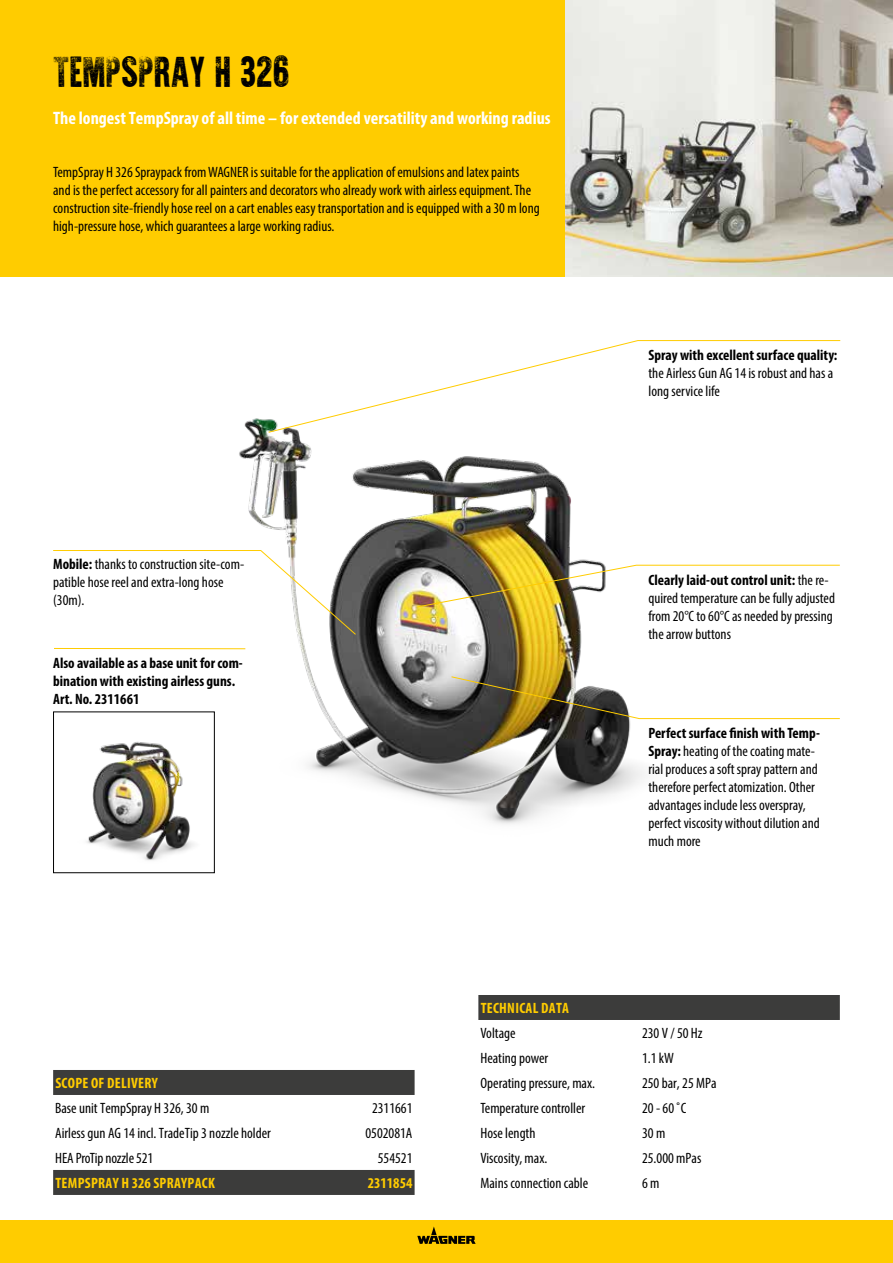
<style>
.page{position:relative;width:893px;height:1263px;background:#fff}
.page>*{position:absolute;margin:0;border:0;box-sizing:border-box;transform-origin:0 0}
.t1{font:37.5px "Waris Over";color:#000}
.t2{font:700 condensed 18px "Myriad Pro";color:#fff}
.t3{font:condensed 15px/18px "Myriad Pro";color:#000}
.t4{font:700 condensed 15px/18px "Myriad Pro";color:#000}
.t5{font:700 condensed 15px "Myriad Pro";letter-spacing:.02em;color:#fc0}
.t6{font:700 condensed 15px "Myriad Pro";color:#fc0}
.s1{font-weight:700}
</style>
<div class="page">
<div style="left:0;top:1220px;width:893px;height:43px;background:#fc0"></div>
<svg style="left:417px;top:1226px;width:59px;height:18px"></svg>
<img style="left:205px;top:418px;width:504px;height:406px">
<div style="left:0;top:0;width:893px;height:276px;background:#fc0"></div>
<svg style="left:416px;top:564px;width:424px;height:44px"></svg>
<hr style="left:54px;top:648px;width:191px;height:1px;background:#fc0">
<svg style="left:268px;top:340px;width:573px;height:93px"></svg>
<svg style="left:53px;top:550px;width:304px;height:85px"></svg>
<svg style="left:451px;top:676px;width:389px;height:43px"></svg>
<img style="left:566px;top:0;width:327px;height:276px">
<img style="left:86px;top:713px;width:127px;height:148px">
<div style="left:53px;top:711px;width:162px;height:162px;border:1px solid #000"></div>
<div style="left:478px;top:995px;width:362px;height:25px;background:#3c3c3b"></div>
<svg style="left:53px;top:1070px;width:362px;height:125px"></svg>
<h1 class="t1" style="left:53px;top:55px;width:238px">TEMPSPRAY H 326</h1>
<p class="t2" style="left:53px;top:107px;width:499px">The longest TempSpray of all time – for extended versatility and working radius</p>
<p class="t3" style="left:53px;top:163px;width:488px">TempSpray H 326 Spraypack from WAGNER is suitable for the application of emulsions and latex paints and is the perfect accessory for all painters and decorators who already work with airless equipment. The construction site-friendly hose reel on a cart enables easy transportation and is equipped with a 30 m long high-pressure hose, which guarantees a large working radius.</p>
<p class="t3" style="left:53px;top:555px;width:193px"><span class="s1">Mobile:</span> thanks to construction site-com&shy;patible hose reel and extra-long hose (30m).</p>
<p class="t4" style="left:53px;top:654px;width:191px">Also available as a base unit for com&shy;bination with existing airless guns.<br>Art. No. 2311661</p>
<p class="t4" style="left:648px;top:346px;width:190px">Spray with excellent surface quality:</p>
<p class="t3" style="left:648px;top:364px;width:186px">the Airless Gun AG 14 is robust and has a long service life</p>
<p class="t3" style="left:648px;top:571px;width:188px"><span class="s1">Clearly laid-out control unit:</span> the re&shy;quired temperature can be fully adjusted from 20°C to 60°C as needed by pressing the arrow buttons</p>
<p class="t3" style="left:648px;top:724px;width:173px"><span class="s1">Perfect surface finish with Temp-Spray:</span> heating of the coating mate&shy;rial produces a soft spray pattern and therefore perfect atomization. Other advantages include less overspray, perfect viscosity without dilution and much more</p>
<p class="t5" style="left:55px;top:1073px;width:104px">SCOPE OF DELIVERY</p>
<p class="t3" style="left:55px;top:1098px;width:156px">Base unit TempSpray H 326, 30 m</p>
<p class="t3" style="left:372px;top:1098px;width:42px">2311661</p>
<p class="t3" style="left:55px;top:1123px;width:217px">Airless gun AG 14 incl. TradeTip 3 nozzle holder</p>
<p class="t3" style="left:365px;top:1123px;width:48px">0502081A</p>
<p class="t3" style="left:55px;top:1148px;width:99px">HEA ProTip nozzle 521</p>
<p class="t3" style="left:378px;top:1148px;width:36px">554521</p>
<p class="t5" style="left:55px;top:1173px;width:161px">TEMPSPRAY H 326 SPRAYPACK</p>
<p class="t6" style="left:368px;top:1173px;width:46px">2311854</p>
<p class="t5" style="left:481px;top:998px;width:90px">TECHNICAL DATA</p>
<p class="t3" style="left:480px;top:1023px;width:37px">Voltage</p>
<p class="t3" style="left:642px;top:1023px;width:62px">230 V / 50 Hz</p>
<p class="t3" style="left:480px;top:1048px;width:69px">Heating power</p>
<p class="t3" style="left:642px;top:1048px;width:33px">1.1 kW</p>
<p class="t3" style="left:480px;top:1073px;width:116px">Operating pressure, max.</p>
<p class="t3" style="left:642px;top:1073px;width:76px">250 bar, 25 MPa</p>
<p class="t3" style="left:480px;top:1098px;width:106px">Temperature controller</p>
<p class="t3" style="left:642px;top:1098px;width:46px">20 - 60 ˚C</p>
<p class="t3" style="left:480px;top:1123px;width:57px">Hose length</p>
<p class="t3" style="left:642px;top:1123px;width:25px">30 m</p>
<p class="t3" style="left:480px;top:1148px;width:68px">Viscosity, max.</p>
<p class="t3" style="left:642px;top:1148px;width:61px">25.000 mPas</p>
<p class="t3" style="left:480px;top:1173px;width:109px">Mains connection cable</p>
<p class="t3" style="left:642px;top:1173px;width:19px">6 m</p>
</div>
